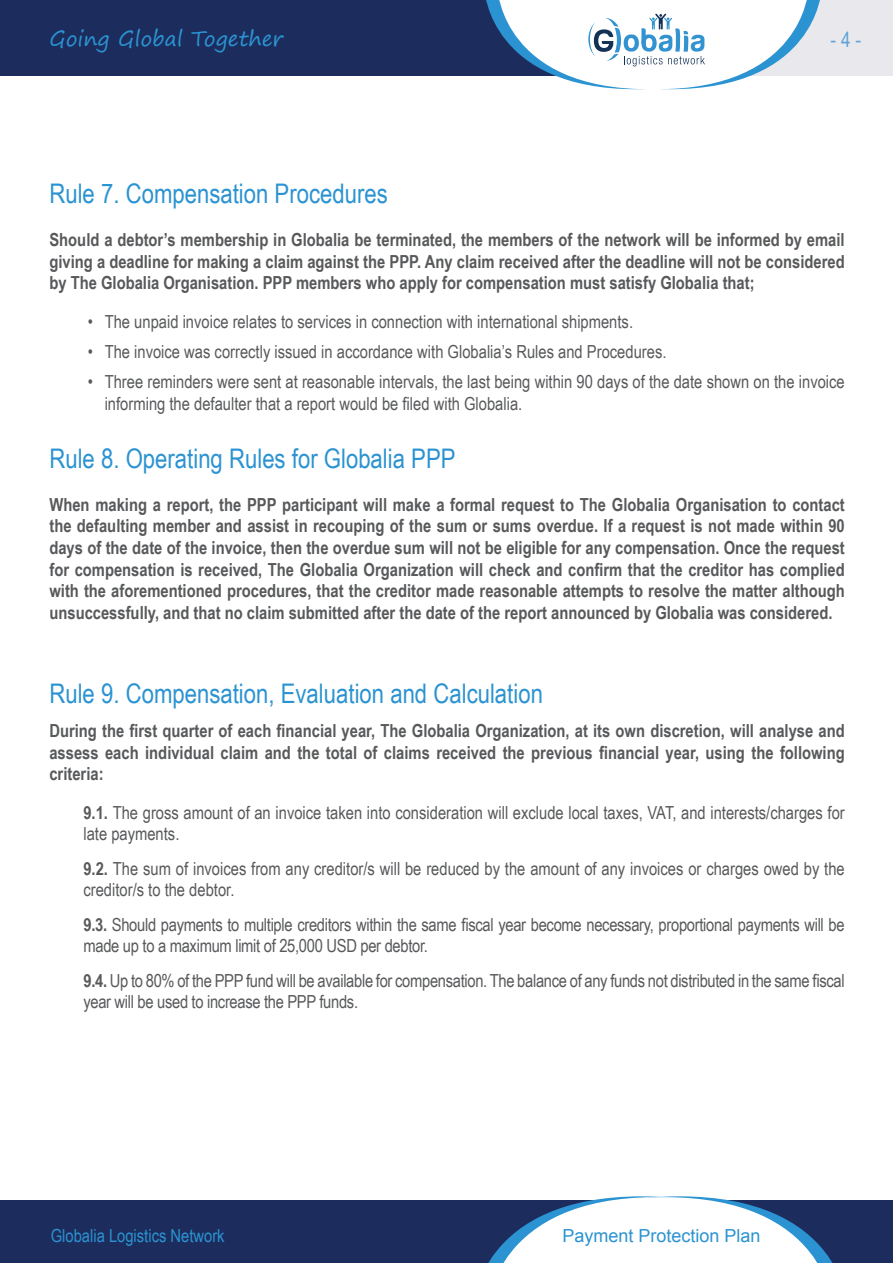
<style>
.page{position:relative;width:893px;height:1263px;background:#fff}
.page>*{position:absolute;margin:0;border:0;box-sizing:border-box;transform-origin:0 0}
.t1{font:27px "Arial Narrow";color:#2b93d1}
.t2{font:21px "Segoe Print";color:#2b93d1}
.t3{font:21px "Arial Narrow";color:#61a3d9}
.t4{font:700 18px/21.6px "Arial Narrow";color:#58595b;text-align:justify}
.t5{font:18px/21.6px "Arial Narrow";color:#58595b}
.t6{font:18px/21.6px "Arial Narrow";letter-spacing:-.02em;color:#58595b}
.t7{font:18px "Arial Narrow";color:#2b93d1}
.t8{font:18px "Arial";color:#2b93d1}
.s1{font-weight:700}
</style>
<div class="page">
<div style="left:0;top:1200px;width:893px;height:63px;background:#1c2c5d"></div>
<svg style="left:488px;top:1196px;width:345px;height:67px"></svg>
<div style="left:735px;top:0;width:158px;height:76px;background:#e9e8ed"></div>
<div style="left:0;top:0;width:651px;height:76px;background:#1c2c5d"></div>
<svg style="left:486px;top:0;width:334px;height:89px"></svg>
<p class="t2" style="left:49px;top:20px;width:235px">Going Global Together</p>
<p class="t3" style="left:830px;top:24px;width:32px">- 4 -</p>
<h1 class="t1" style="left:49px;top:174px;width:340px">Rule 7. Compensation Procedures</h1>
<p class="t4" style="left:49px;top:228px;width:797px">Should a debtor’s membership in Globalia be terminated, the members of the network will be informed by email giving a deadline for making a claim against the PPP. Any claim received after the deadline will not be considered by The Globalia Organisation. PPP members who apply for compensation must satisfy Globalia that;</p>
<p class="t5" style="left:88px;top:310px;width:547px">• The unpaid invoice relates to services in connection with international shipments.</p>
<p class="t5" style="left:88px;top:340px;width:580px">• The invoice was correctly issued in accordance with Globalia’s Rules and Procedures.</p>
<p class="t5" style="left:105px;top:370px;width:742px;text-indent:-17px">• Three reminders were sent at reasonable intervals, the last being within 90 days of the date shown on the invoice informing the defaulter that a report would be filed with Globalia.</p>
<h1 class="t1" style="left:49px;top:439px;width:408px">Rule 8. Operating Rules for Globalia PPP</h1>
<p class="t4" style="left:49px;top:493px;width:797px">When making a report, the PPP participant will make a formal request to The Globalia Organisation to contact the defaulting member and assist in recouping of the sum or sums overdue. If a request is not made within 90 days of the date of the invoice, then the overdue sum will not be eligible for any compensation. Once the request for compensation is received, The Globalia Organization will check and confirm that the creditor has complied with the aforementioned procedures, that the creditor made reasonable attempts to resolve the matter although unsuccessfully, and that no claim submitted after the date of the report announced by Globalia was considered.</p>
<h1 class="t1" style="left:49px;top:673px;width:495px">Rule 9. Compensation, Evaluation and Calculation</h1>
<p class="t4" style="left:49px;top:719px;width:797px">During the first quarter of each financial year, The Globalia Organization, at its own discretion, will analyse and assess each individual claim and the total of claims received the previous financial year, using the following criteria:</p>
<p class="t5" style="left:83px;top:801px;width:763px"><span class="s1">9.1.</span> The gross amount of an invoice taken into consideration will exclude local taxes, VAT, and interests/charges for late payments.</p>
<p class="t5" style="left:83px;top:857px;width:763px"><span class="s1">9.2.</span> The sum of invoices from any creditor/s will be reduced by the amount of any invoices or charges owed by the creditor/s to the debtor.</p>
<p class="t5" style="left:83px;top:913px;width:763px"><span class="s1">9.3.</span> Should payments to multiple creditors within the same fiscal year become necessary, proportional payments will be made up to a maximum limit of 25,000 USD per debtor.</p>
<p class="t6" style="left:83px;top:969px;width:763px"><span class="s1">9.4.</span> Up to 80% of the PPP fund will be available for compensation. The balance of any funds not distributed in the same fiscal year will be used to increase the PPP funds.</p>
<p class="t7" style="left:51px;top:1223px;width:175px">Globalia Logistics Network</p>
<p class="t8" style="left:562px;top:1224px;width:200px">Payment Protection Plan</p>
</div>
